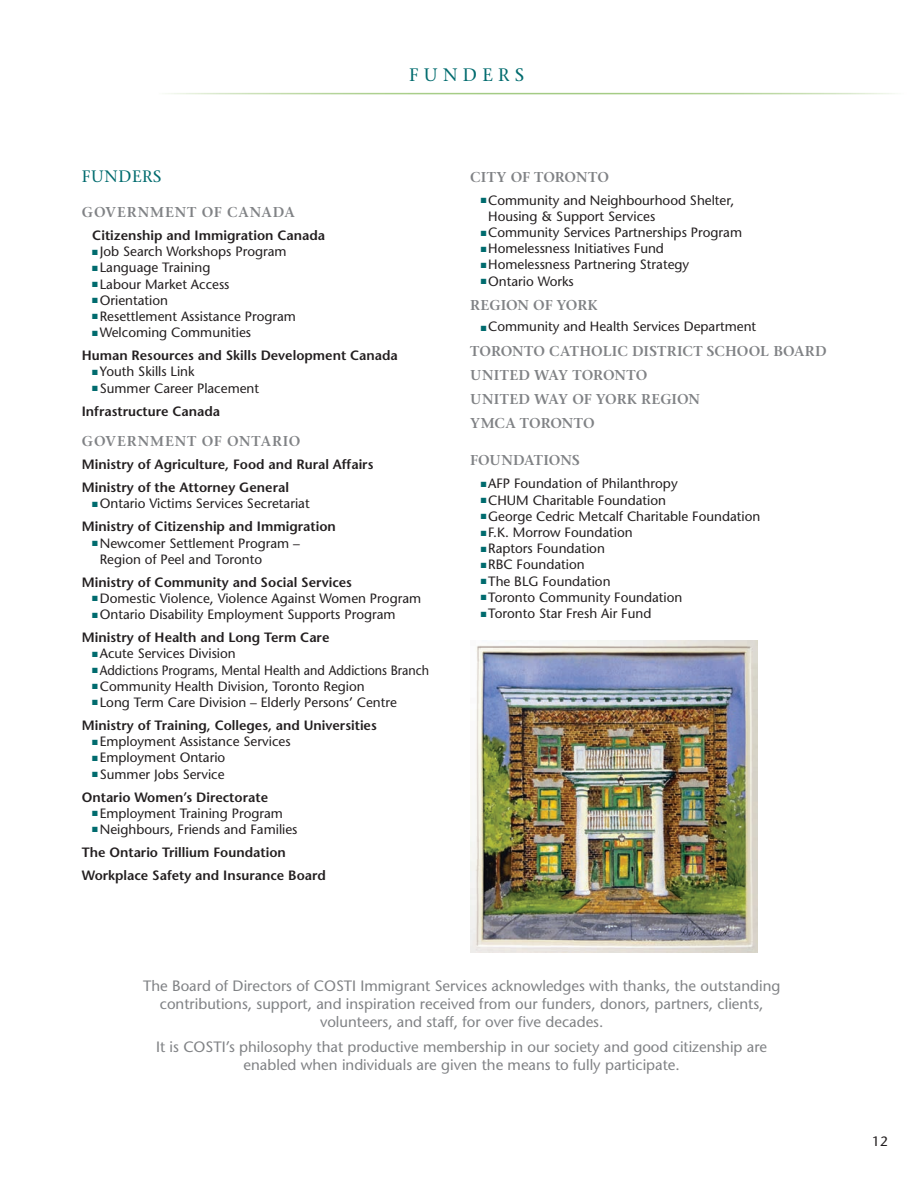
<style>
.page{position:relative;width:919px;height:1189px;background:#fff}
.page>*{position:absolute;margin:0;border:0;box-sizing:border-box;transform-origin:0 0}
.t1{font:18px "Stone Serif";letter-spacing:.3em;color:#006b6e}
.t2{font:16.5px "Stone Serif";letter-spacing:.04em;color:#006b6e}
.t3{font:15px/18px "Stone Sans";color:#808285;text-align:center}
.t4{font:600 14.25px/23.9px "Stone Serif";letter-spacing:.01em;color:#808285}
.t5{font:600 14.25px "Stone Serif";letter-spacing:.06em;color:#808285}
.t6{font:600 14.25px "Stone Serif";letter-spacing:-.01em;color:#808285}
.t7{font:13.5px/23px "Stone Sans";color:#231f20}
.t8{font:600 13.5px/23px "Stone Sans";color:#231f20}
.t9{font:13.5px "Stone Sans";color:#231f20;scale:.93 1}
.s1{color:#006b6e}
.s2{font-weight:400}
.s3{font-weight:600}
</style>
<div class="page">
<img style="left:470px;top:640px;width:287px;height:312px">
<h1 class="t1" style="left:409px;top:64px;width:116px">FUNDERS</h1>
<p class="t2" style="left:82px;top:166px;width:81px">FUNDERS</p>
<p class="t5" style="left:82px;top:203px;width:214px">GOVERNMENT OF CANADA</p>
<p class="t8" style="left:92px;top:223px;width:234px">Citizenship and Immigration Canada</p>
<p class="t7" style="left:92px;top:240px;width:196px"><span class="s1">■</span> Job Search Workshops Program</p>
<p class="t7" style="left:92px;top:256px;width:120px"><span class="s1">■</span> Language Training</p>
<p class="t7" style="left:92px;top:272px;width:139px"><span class="s1">■</span> Labour Market Access</p>
<p class="t7" style="left:92px;top:288px;width:77px"><span class="s1">■</span> Orientation</p>
<p class="t7" style="left:92px;top:304px;width:205px"><span class="s1">■</span> Resettlement Assistance Program</p>
<p class="t8" style="left:82px;top:321px;width:317px;text-indent:10px"><span class="s1">■</span> <span class="s2">Welcoming Communities<br></span>Human Resources and Skills Development Canada</p>
<p class="t7" style="left:92px;top:360px;width:104px"><span class="s1">■</span> Youth Skills Link</p>
<p class="t7" style="left:82px;top:376px;width:179px;text-indent:10px"><span class="s1">■</span> Summer Career Placement<br><span class="s3">Infrastructure Canada</span></p>
<p class="t5" style="left:82px;top:432px;width:220px">GOVERNMENT OF ONTARIO</p>
<p class="t8" style="left:82px;top:452px;width:293px">Ministry of Agriculture, Food and Rural Affairs<br>Ministry of the Attorney General</p>
<p class="t8" style="left:82px;top:492px;width:255px;text-indent:10px"><span class="s1">■</span> <span class="s2">Ontario Victims Services Secretariat<br></span>Ministry of Citizenship and Immigration</p>
<p class="t7" style="left:100px;top:534px;width:202px;line-height:16.2px;text-indent:-8px"><span class="s1">■</span> Newcomer Settlement Program –<br>Region of Peel and Toronto</p>
<p class="t8" style="left:82px;top:570px;width:271px">Ministry of Community and Social Services</p>
<p class="t7" style="left:92px;top:586px;width:330px"><span class="s1">■</span> Domestic Violence, Violence Against Women Program</p>
<p class="t7" style="left:82px;top:602px;width:315px;text-indent:10px"><span class="s1">■</span> Ontario Disability Employment Supports Program<br><span class="s3">Ministry of Health and Long Term Care</span></p>
<p class="t7" style="left:92px;top:642px;width:145px"><span class="s1">■</span> Acute Services Division</p>
<p class="t9" style="left:92px;top:661px;width:364px"><span class="s1">■</span> Addictions Programs, Mental Health and Addictions Branch</p>
<p class="t7" style="left:92px;top:674px;width:274px"><span class="s1">■</span> Community Health Division, Toronto Region</p>
<p class="t8" style="left:82px;top:690px;width:317px;text-indent:10px"><span class="s1">■</span> <span class="s2">Long Term Care Division – Elderly Persons’ Centre<br></span>Ministry of Training, Colleges, and Universities</p>
<p class="t7" style="left:92px;top:729px;width:200px"><span class="s1">■</span> Employment Assistance Services</p>
<p class="t7" style="left:92px;top:745px;width:135px"><span class="s1">■</span> Employment Ontario</p>
<p class="t8" style="left:82px;top:762px;width:188px;text-indent:10px"><span class="s1">■</span> <span class="s2">Summer Jobs Service<br></span>Ontario Women’s Directorate</p>
<p class="t7" style="left:92px;top:801px;width:192px"><span class="s1">■</span> Employment Training Program</p>
<p class="t8" style="left:82px;top:817px;width:246px;text-indent:10px"><span class="s1">■</span> <span class="s2">Neighbours, Friends and Families<br></span>The Ontario Trillium Foundation<br>Workplace Safety and Insurance Board</p>
<p class="t4" style="left:470px;top:165px;width:140px">CITY OF TORONTO</p>
<p class="t7" style="left:488px;top:192px;width:248px;line-height:16.2px;text-indent:-8px"><span class="s1">■</span> Community and Neighbourhood Shelter,<br>Housing &amp; Support Services</p>
<p class="t7" style="left:480px;top:221px;width:263px"><span class="s1">■</span> Community Services Partnerships Program</p>
<p class="t7" style="left:480px;top:237px;width:185px"><span class="s1">■</span> Homelessness Initiatives Fund</p>
<p class="t7" style="left:480px;top:253px;width:210px"><span class="s1">■</span> Homelessness Partnering Strategy</p>
<p class="t7" style="left:480px;top:269px;width:95px"><span class="s1">■</span> Ontario Works</p>
<p class="t6" style="left:470px;top:296px;width:129px">REGION OF YORK</p>
<p class="t7" style="left:480px;top:315px;width:277px"><span class="s1">■</span> Community and Health Services Department</p>
<p class="t4" style="left:470px;top:339px;width:358px">TORONTO CATHOLIC DISTRICT SCHOOL BOARD<br>UNITED WAY TORONTO<br>UNITED WAY OF YORK REGION<br>YMCA TORONTO</p>
<p class="t4" style="left:470px;top:448px;width:111px">FOUNDATIONS</p>
<p class="t7" style="left:480px;top:472px;width:198px"><span class="s1">■</span> AFP Foundation of Philanthropy</p>
<p class="t7" style="left:480px;top:488px;width:187px"><span class="s1">■</span> CHUM Charitable Foundation</p>
<p class="t7" style="left:480px;top:504px;width:281px"><span class="s1">■</span> George Cedric Metcalf Charitable Foundation</p>
<p class="t7" style="left:480px;top:520px;width:154px"><span class="s1">■</span> F.K. Morrow Foundation</p>
<p class="t7" style="left:480px;top:537px;width:126px"><span class="s1">■</span> Raptors Foundation</p>
<p class="t7" style="left:480px;top:553px;width:105px"><span class="s1">■</span> RBC Foundation</p>
<p class="t7" style="left:480px;top:569px;width:131px"><span class="s1">■</span> The BLG Foundation</p>
<p class="t7" style="left:480px;top:585px;width:203px"><span class="s1">■</span> Toronto Community Foundation</p>
<p class="t7" style="left:480px;top:601px;width:172px"><span class="s1">■</span> Toronto Star Fresh Air Fund</p>
<p class="t3" style="left:143px;top:976px;width:638px">The Board of Directors of COSTI Immigrant Services acknowledges with thanks, the outstanding contributions, support, and inspiration received from our funders, donors, partners, clients, volunteers, and staff, for over five decades.</p>
<p class="t3" style="left:156px;top:1036px;width:612px">It is COSTI’s philosophy that productive membership in our society and good citizenship are enabled when individuals are given the means to fully participate.</p>
<p class="t7" style="left:872px;top:1129px;width:17px">12</p>
</div>
